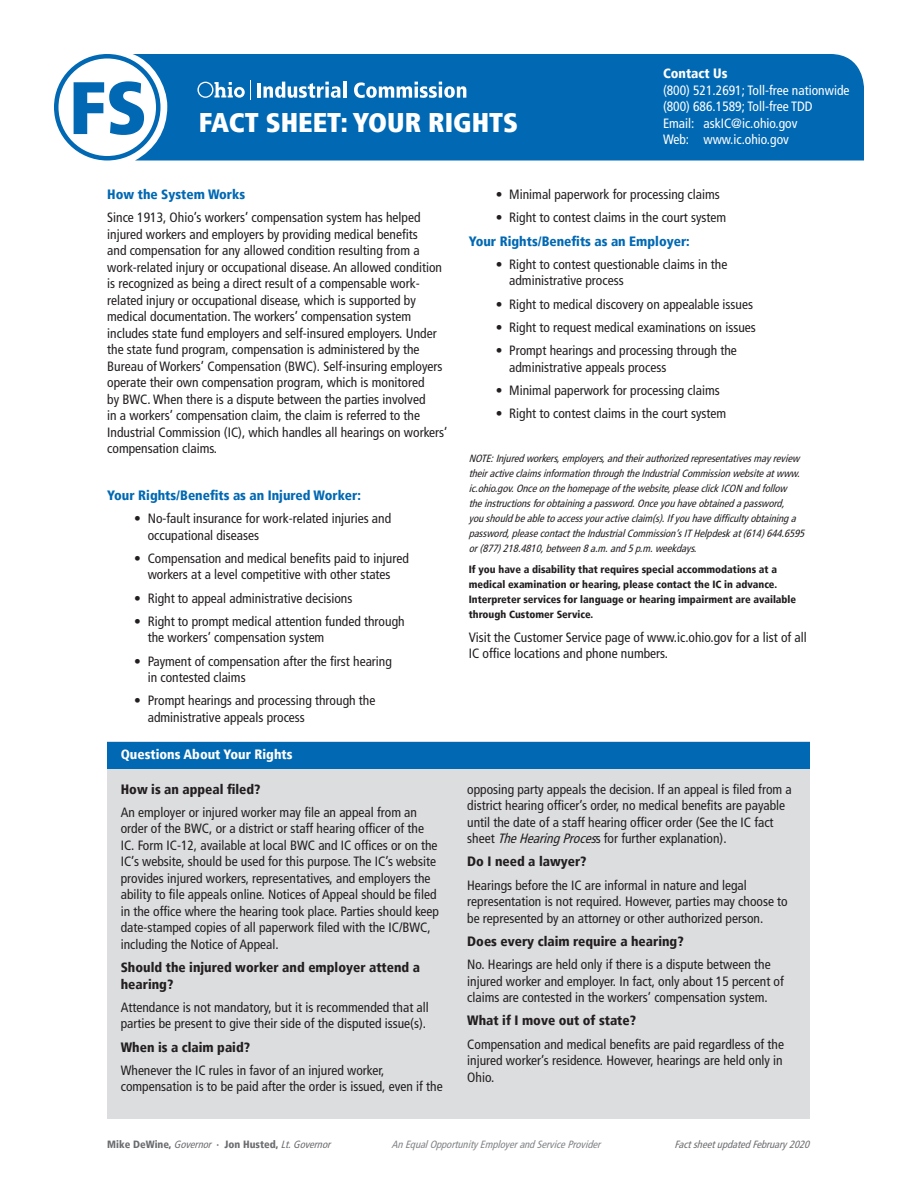
<style>
.page{position:relative;width:918px;height:1188px;background:#fff}
.page>*{position:absolute;margin:0;border:0;box-sizing:border-box;transform-origin:0 0}
.t1{font:900 condensed 74.25px "Frutiger LT";color:#0168b3}
.t2{font:900 condensed 27px "Frutiger LT";color:#fff}
.t3{font:condensed 13.5px/16.5px "Frutiger LT";color:#231f20}
.t4{font:900 condensed 13.5px/16.5px "Frutiger LT";color:#231f20}
.t5{font:condensed 13.5px/16.5px "Frutiger LT";color:#fff}
.t6{font:900 condensed 13.5px "Frutiger LT";color:#0168b3}
.t7{font:900 condensed 13.5px "Frutiger LT";color:#fff}
.t8{font:italic condensed 10.5px/15px "Frutiger LT";color:#231f20}
.t9{font:900 condensed 10.5px/15px "Frutiger LT";color:#231f20}
.t10{font:italic condensed 10.5px "Frutiger LT";color:#808285}
.t11{font:900 condensed 10.5px "Frutiger LT";color:#6c6d70}
.t12{font:italic condensed 10.5px "Frutiger LT";color:#6c6d70}
.s1{font-style:italic}
.s2{font-weight:400;font-style:italic}
</style>
<div class="page">
<div style="left:54px;top:54px;width:106px;height:106px;border:4px solid #0168b3;border-radius:50%"></div>
<div style="left:132px;top:54px;width:732px;height:106px;background:#0168b3"></div>
<hr style="left:257px;top:83px;width:4px;height:15px;background:#fff">
<svg style="left:263px;top:82px;width:78px;height:16px"></svg>
<hr style="left:343px;top:82px;width:3px;height:16px;background:#fff">
<svg style="left:354px;top:82px;width:112px;height:16px"></svg>
<svg style="left:197px;top:80px;width:54px;height:20px"></svg>
<div style="left:107px;top:741px;width:703px;height:378px;background:#dcdddf"></div>
<div style="left:107px;top:742px;width:703px;height:27px;background:#0168b3"></div>
<p class="t1" style="left:69px;top:63px;width:80px">FS</p>
<p class="t2" style="left:199px;top:106px;width:321px">FACT SHEET: YOUR RIGHTS</p>
<p class="t7" style="left:663px;top:65px;width:66px">Contact Us</p>
<p class="t5" style="left:663px;top:82px;width:188px">(800) 521.2691; Toll-free nationwide (800) 686.1589; Toll-free TDD<br>Email: askIC@ic.ohio.gov</p>
<p class="t5" style="left:663px;top:131px;width:127px">Web: www.ic.ohio.gov</p>
<p class="t6" style="left:107px;top:186px;width:139px">How the System Works</p>
<p class="t3" style="left:107px;top:210px;width:342px">Since 1913, Ohio’s workers’ compensation system has helped injured workers and employers by providing medical benefits<br>and compensation for any allowed condition resulting from a work-related injury or occupational disease. An allowed condition is recognized as being a direct result of a compensable work&shy;related injury or occupational disease, which is supported by medical documentation. The workers’ compensation system includes state fund employers and self-insured employers. Under the state fund program, compensation is administered by the Bureau of Workers’ Compensation (BWC). Self-insuring employers operate their own compensation program, which is monitored<br>by BWC. When there is a dispute between the parties involved<br>in a workers’ compensation claim, the claim is referred to the Industrial Commission (IC), which handles all hearings on workers’ compensation claims.</p>
<p class="t6" style="left:107px;top:487px;width:255px">Your Rights/Benefits as an Injured Worker:</p>
<p class="t3" style="left:148px;top:510px;width:245px;text-indent:-14px">• No-fault insurance for work-related injuries and occupational diseases</p>
<p class="t3" style="left:134px;top:550px;width:276px;text-align:center">• Compensation and medical benefits paid to injured workers at a level competitive with other states</p>
<p class="t3" style="left:134px;top:590px;width:220px">• Right to appeal administrative decisions</p>
<p class="t3" style="left:148px;top:613px;width:258px;text-indent:-14px">• Right to prompt medical attention funded through the workers’ compensation system</p>
<p class="t3" style="left:148px;top:653px;width:246px;text-indent:-14px">• Payment of compensation after the first hearing in contested claims</p>
<p class="t3" style="left:148px;top:693px;width:229px;text-indent:-14px">• Prompt hearings and processing through the administrative appeals process</p>
<p class="t7" style="left:121px;top:747px;width:173px">Questions About Your Rights</p>
<p class="t4" style="left:121px;top:781px;width:141px">How is an appeal filed?</p>
<p class="t3" style="left:121px;top:804px;width:320px">An employer or injured worker may file an appeal from an order of the BWC, or a district or staff hearing officer of the IC. Form IC-12, available at local BWC and IC offices or on the IC’s website, should be used for this purpose. The IC’s website provides injured workers, representatives, and employers the ability to file appeals online. Notices of Appeal should be filed in the office where the hearing took place. Parties should keep date-stamped copies of all paperwork filed with the IC/BWC, including the Notice of Appeal.</p>
<p class="t4" style="left:121px;top:959px;width:301px">Should the injured worker and employer attend a hearing?</p>
<p class="t3" style="left:121px;top:999px;width:310px">Attendance is not mandatory, but it is recommended that all parties be present to give their side of the disputed issue(s).</p>
<p class="t4" style="left:121px;top:1039px;width:131px">When is a claim paid?</p>
<p class="t3" style="left:121px;top:1062px;width:324px">Whenever the IC rules in favor of an injured worker, compensation is to be paid after the order is issued, even if the</p>
<p class="t3" style="left:496px;top:186px;width:226px">• Minimal paperwork for processing claims</p>
<p class="t3" style="left:496px;top:210px;width:232px">• Right to contest claims in the court system</p>
<p class="t6" style="left:469px;top:233px;width:223px">Your Rights/Benefits as an Employer:</p>
<p class="t3" style="left:509px;top:256px;width:220px;text-indent:-14px">• Right to contest questionable claims in the administrative process</p>
<p class="t3" style="left:496px;top:296px;width:259px">• Right to medical discovery on appealable issues</p>
<p class="t3" style="left:496px;top:319px;width:262px">• Right to request medical examinations on issues</p>
<p class="t3" style="left:509px;top:342px;width:229px;text-indent:-14px">• Prompt hearings and processing through the administrative appeals process</p>
<p class="t3" style="left:496px;top:382px;width:226px">• Minimal paperwork for processing claims</p>
<p class="t3" style="left:496px;top:405px;width:232px">• Right to contest claims in the court system</p>
<p class="t8" style="left:469px;top:451px;width:340px">NOTE:Injuredworkers,employers,andtheirauthorizedrepresentativesmayreview theiractiveclaimsinformationthroughtheIndustrialCommissionwebsiteatwww. ic.ohio.gov.Onceonthehomepageofthewebsite,pleaseclickICON andfollow theinstructionsforobtainingapassword.Onceyouhaveobtainedapassword, youshouldbeabletoaccessyouractiveclaim(s).Ifyouhavedifficultyobtaininga password,pleasecontacttheIndustrialCommission’sITHelpdeskat(614)644.6595 or(877)218.4810,between8a.m.and5p.m.weekdays.</p>
<p class="t9" style="left:469px;top:562px;width:329px">If you have a disability that requires special accommodations at a medical examination or hearing, please contact the IC in advance.<br>Interpreter services for language or hearing impairment are available through Customer Service.</p>
<p class="t3" style="left:469px;top:629px;width:340px">Visit the Customer Service page of www.ic.ohio.gov for a list of all<br>IC office locations and phone numbers.</p>
<p class="t3" style="left:467px;top:781px;width:326px">opposing party appeals the decision. If an appeal is filed from a district hearing officer’s order, no medical benefits are payable until the date of a staff hearing officer order (See the IC fact sheet <span class="s1">TheHearingProces</span>s for further explanation).</p>
<p class="t4" style="left:467px;top:853px;width:121px">Do I need a lawyer?</p>
<p class="t3" style="left:467px;top:877px;width:322px">Hearings before the IC are informal in nature and legal representation is not required. However, parties may choose to be represented by an attorney or other authorized person.</p>
<p class="t4" style="left:467px;top:933px;width:218px">Does every claim require a hearing?</p>
<p class="t3" style="left:467px;top:956px;width:318px">No. Hearings are held only if there is a dispute between the injured worker and employer. In fact, only about 15 percent of claims are contested in the workers’ compensation system.</p>
<p class="t4" style="left:467px;top:1012px;width:170px">What if I move out of state?</p>
<p class="t3" style="left:467px;top:1036px;width:318px;text-align:justify">Compensation and medical benefits are paid regardless of the injured worker’s residence. However, hearings are held only in Ohio.</p>
<p class="t11" style="left:107px;top:1138px;width:228px">Mike DeWine, <span class="s2">Governor</span> ∙ Jon Husted, <span class="s2">Lt.Governor</span></p>
<p class="t10" style="left:392px;top:1139px;width:214px">AnEqualOpportunityEmployerandServiceProvider</p>
<p class="t12" style="left:675px;top:1139px;width:140px">FactsheetupdatedFebruary2020</p>
</div>
